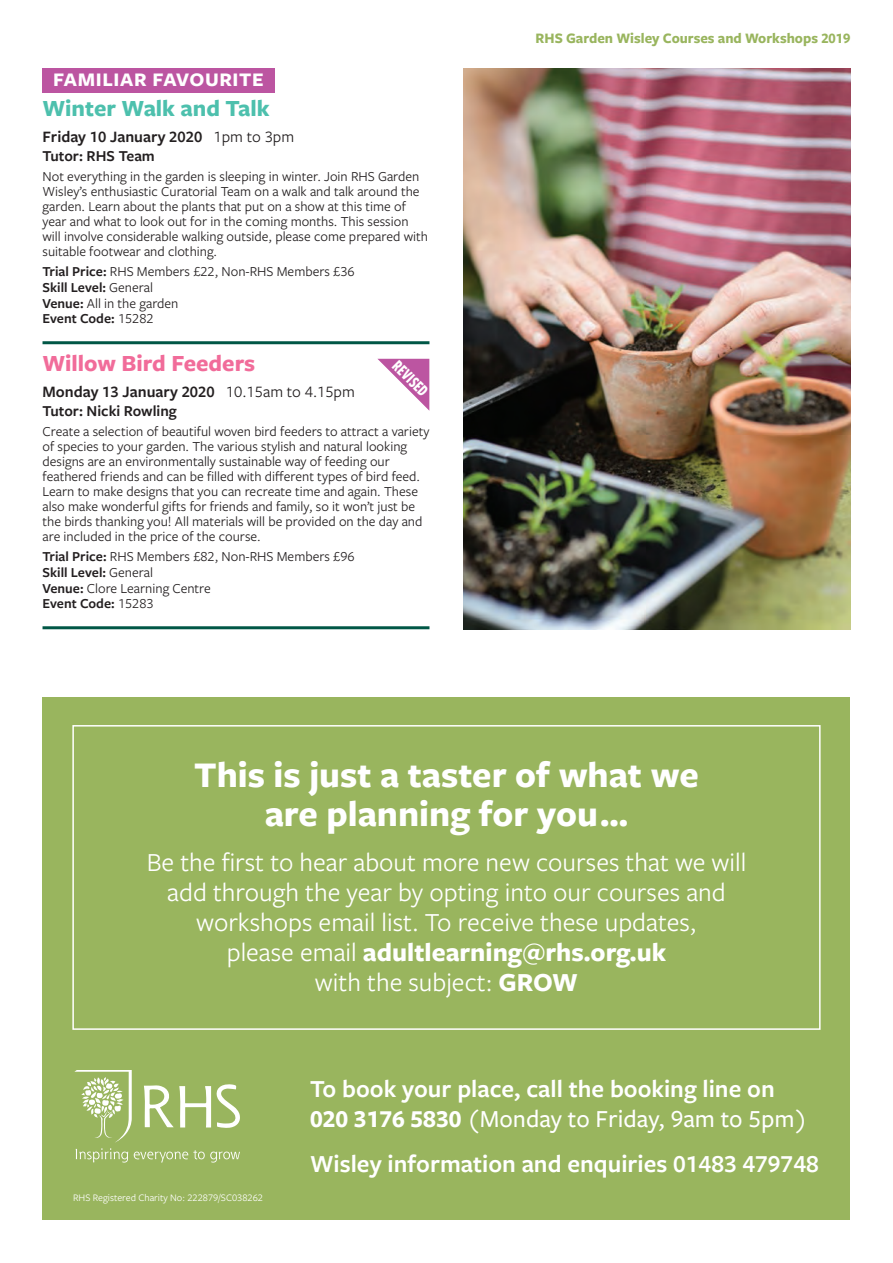
<style>
.page{position:relative;width:893px;height:1263px;background:#fff}
.page>*{position:absolute;margin:0;border:0;box-sizing:border-box;transform-origin:0 0}
.t1{font:700 37.5px/39px "Freight Sans Pro";color:#fff;text-align:center}
.t2{font:27px/30px "Freight Sans Pro";color:#fff;text-align:center}
.t3{font:600 25.35px/30.2px "Freight Sans Pro";color:#fff}
.t4{font:700 24px "Freight Sans Pro";color:#4dc0ad}
.t5{font:700 24px "Freight Sans Pro";color:#f16c9a}
.t6{font:700 19.95px "Freight Sans Pro";letter-spacing:.03em;color:#fff}
.t7{font:700 17.4px "Freight Sans Cmp Pro";color:#fff;scale:.9 1}
.t8{font:600 16.5px "Freight Sans Pro";color:#231f20}
.t9{font:600 15.75px "Freight Sans Pro";color:#231f20}
.t10{font:700 15px "Freight Sans Pro";color:#99b55e}
.t11{font:14.25px/15px "Freight Sans Pro";color:#231f20}
.t12{font:10.35px "Freight Sans Pro";color:#fff}
.s1{font-weight:400}
.s2{font-weight:600}
.s3{font-weight:700}
.s4{font-weight:500}
</style>
<div class="page">
<div style="left:43px;top:68px;width:232px;height:24px;background:#bc55a1"></div>
<hr style="left:43px;top:341px;width:386px;height:3px;background:#005746">
<hr style="left:43px;top:626px;width:386px;height:3px;background:#005746">
<div style="left:43px;top:697px;width:807px;height:523px;background:#99b55e"></div>
<svg style="left:74px;top:1070px;width:58px;height:72px"></svg>
<svg style="left:144px;top:1084px;width:96px;height:44px"></svg>
<svg style="left:76px;top:1148px;width:52px;height:14px"></svg>
<svg style="left:134px;top:1150px;width:106px;height:12px"></svg>
<svg style="left:377px;top:359px;width:52px;height:52px"></svg>
<img style="left:463px;top:68px;width:387px;height:561px">
<div style="left:72px;top:725px;width:749px;height:305px;border:2px solid #fff"></div>
<h3 class="t6" style="left:53px;top:66px;width:212px">FAMILIAR FAVOURITE</h3>
<h3 class="t4" style="left:43px;top:92px;width:229px">Winter Walk and Talk</h3>
<p class="t8" style="left:43px;top:125px;width:253px">Friday 10 January 2020 <span class="s1">1pm to 3pm</span></p>
<p class="t9" style="left:43px;top:145px;width:114px">Tutor: RHS Team</p>
<p class="t11" style="left:43px;top:168px;width:387px">Not everything in the garden is sleeping in winter. Join RHS Garden Wisley’s enthusiastic Curatorial Team on a walk and talk around the garden. Learn about the plants that put on a show at this time of year and what to look out for in the coming months. This session will involve considerable walking outside, please come prepared with suitable footwear and clothing.</p>
<p class="t11" style="left:43px;top:263px;width:314px;line-height:15.8px"><span class="s2">Trial Price:</span> RHS Members £22, Non-RHS Members £36<br><span class="s2">Skill Level:</span> General<br><span class="s2">Venue:</span> All in the garden<br><span class="s2">Event Code:</span> 15282</p>
<h3 class="t5" style="left:43px;top:347px;width:214px">Willow Bird Feeders</h3>
<p class="t8" style="left:43px;top:380px;width:314px">Monday 13 January 2020 <span class="s1">10.15am to 4.15pm</span></p>
<p class="t9" style="left:43px;top:400px;width:136px">Tutor: Nicki Rowling</p>
<p class="t11" style="left:43px;top:423px;width:388px">Create a selection of beautiful woven bird feeders to attract a variety of species to your garden. The various stylish and natural looking designs are an environmentally sustainable way of feeding our feathered friends and can be filled with different types of bird feed.<br>Learn to make designs that you can recreate time and again. These also make wonderful gifts for friends and family, so it won’t just be the birds thanking you! All materials will be provided on the day and are included in the price of the course.</p>
<p class="t11" style="left:43px;top:548px;width:314px;line-height:15.8px"><span class="s2">Trial Price:</span> RHS Members £82, Non-RHS Members £96<br><span class="s2">Skill Level:</span> General<br><span class="s2">Venue:</span> Clore Learning Centre<br><span class="s2">Event Code:</span> 15283</p>
<p class="t7" style="left:404px;top:355px;width:49px;rotate:45deg">REVISED</p>
<p class="t10" style="left:535px;top:28px;width:316px">RHS Garden Wisley Courses and Workshops 2019</p>
<h1 class="t1" style="left:194px;top:753px;width:506px">This is just a taster of what we are planning for you...</h1>
<h2 class="t2" style="left:147px;top:846px;width:601px">Be the first to hear about more new courses that we will add through the year by opting into our courses and workshops email list. To receive these updates,<br>please email <span class="s3">adultlearning@rhs.org.uk<br></span>with the subject: <span class="s3">GROW</span></h2>
<p class="t12" style="left:73px;top:1191px;width:191px">RHS Registered Charity No: 222879/SC038262</p>
<h3 class="t3" style="left:310px;top:1073px;width:499px">To book your place, call the booking line on<br><span class="s3">020 3176 5830</span> <span class="s4">(Monday to Friday, 9am to 5pm)</span></h3>
<h3 class="t3" style="left:310px;top:1148px;width:510px">Wisley information and enquiries 01483 479748</h3>
</div>
